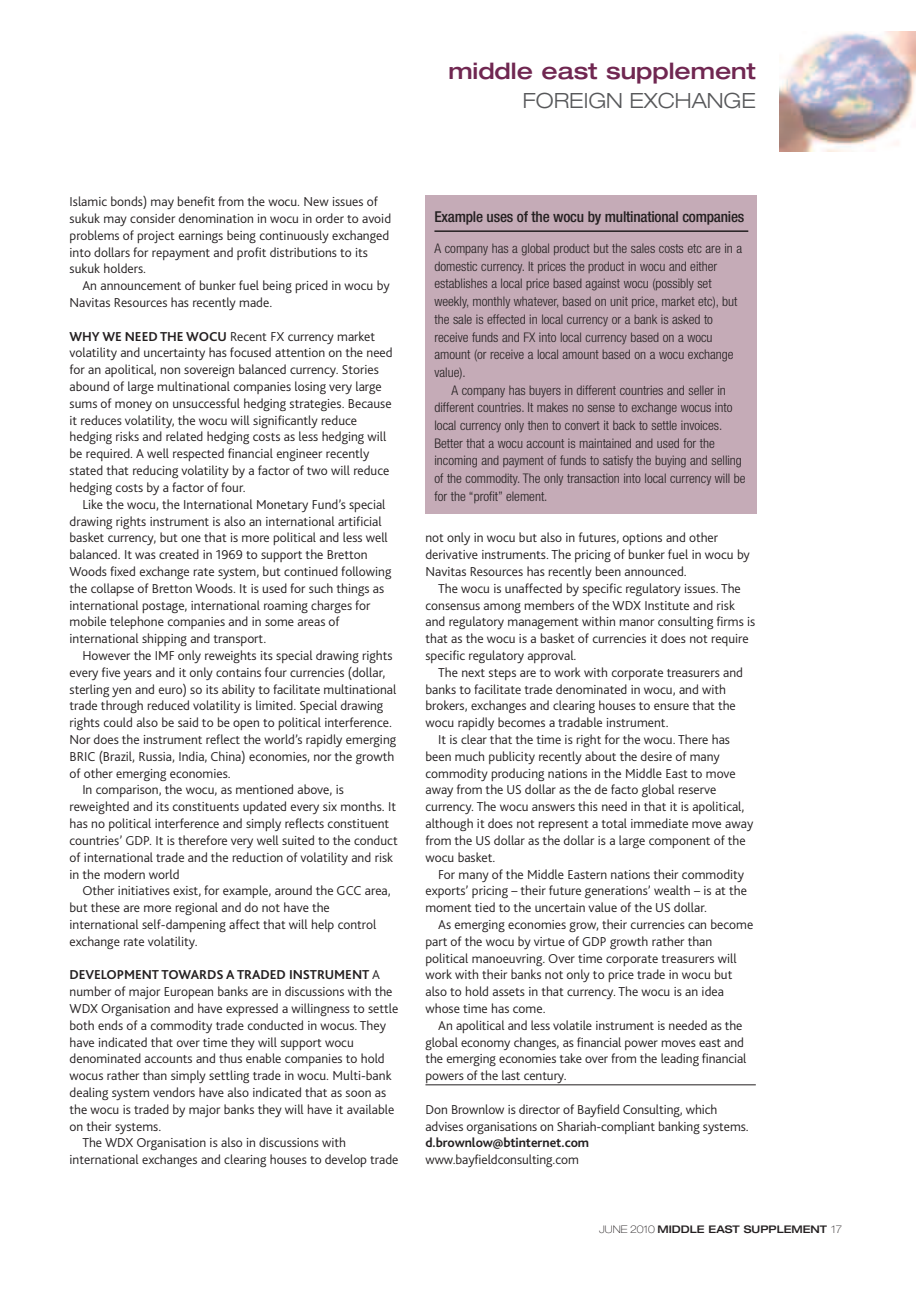
<style>
.page{position:relative;width:919px;height:1289px;background:#fff}
.page>*{position:absolute;margin:0;border:0;box-sizing:border-box;transform-origin:0 0}
.t1{font:500 expanded 22.5px "Helvetica Neue";color:#702751}
.t2{font:300 expanded 21px "Helvetica Neue";color:#57585a}
.t3{font:500 condensed 15px "Helvetica Neue";letter-spacing:-.015em;color:#231f20}
.t4{font:300 13.5px/16.8px "Bliss 2";color:#231f20}
.t5{font:700 13.5px "Bliss 2";letter-spacing:-.005em;color:#231f20}
.t6{font:300 condensed 13.2px/17.7px "Helvetica Neue";color:#231f20}
.t7{font:500 expanded 10.5px "Helvetica Neue";color:#231f20}
.s1{font-weight:700}
.s2{font-weight:300}
.s3{font-weight:100}
</style>
<div class="page">
<hr style="left:425px;top:1084px;width:330px;height:1px;background:#231f20">
<div style="left:425px;top:195px;width:332px;height:319px;background:#c5abb7"></div>
<hr style="left:434px;top:230px;width:314px;height:2px;background:#231f20">
<img style="left:779px;top:31px;width:135px;height:120px">
<h1 class="t1" style="left:448px;top:63px;width:309px">middle east supplement</h1>
<h2 class="t2" style="left:523px;top:93px;width:234px">FOREIGN EXCHANGE</h2>
<p class="t4" style="left:70px;top:194px;width:323px">Islamic bonds) may benefit from the wocu. New issues of sukuk may consider denomination in wocu in order to avoid problems of project earnings being continuously exchanged into dollars for repayment and profit distributions to its sukuk holders.</p>
<p class="t4" style="left:70px;top:278px;width:321px;text-indent:13px">An announcement of bunker fuel being priced in wocu by<br>Navitas Resources has recently made.</p>
<p class="t4" style="left:70px;top:329px;width:324px"><span class="s1">WHY WE NEED THE WOCU</span> Recent FX currency market volatility and uncertainty has focused attention on the need for an apolitical, non sovereign balanced currency. Stories abound of large multinational companies losing very large sums of money on unsuccessful hedging strategies. Because it reduces volatility, the wocu will significantly reduce hedging risks and related hedging costs as less hedging will be required. A well respected financial engineer recently stated that reducing volatility by a factor of two will reduce hedging costs by a factor of four.</p>
<p class="t4" style="left:70px;top:497px;width:323px;text-indent:13px">Like the wocu, the International Monetary Fund’s special drawing rights instrument is also an international artificial basket currency, but one that is more political and less well balanced. It was created in 1969 to support the Bretton Woods fixed exchange rate system, but continued following the collapse of Bretton Woods. It is used for such things as international postage, international roaming charges for mobile telephone companies and in some areas of international shipping and transport.</p>
<p class="t4" style="left:82px;top:648px;width:312px">However the IMF only reweights its special drawing rights</p>
<p class="t4" style="left:70px;top:665px;width:317px">every five years and it only contains four currencies (dollar,</p>
<p class="t4" style="left:70px;top:682px;width:328px">sterling yen and euro) so its ability to facilitate multinational</p>
<p class="t4" style="left:70px;top:698px;width:315px">trade through reduced volatility is limited. Special drawing</p>
<p class="t4" style="left:70px;top:715px;width:324px">rights could also be said to be open to political interference.</p>
<p class="t4" style="left:70px;top:732px;width:328px">Nor does the instrument reflect the world’s rapidly emerging</p>
<p class="t4" style="left:70px;top:749px;width:326px">BRIC (Brazil, Russia, India, China) economies, nor the growth</p>
<p class="t4" style="left:70px;top:766px;width:163px">of other emerging economies.</p>
<p class="t4" style="left:82px;top:782px;width:263px">In comparison, the wocu, as mentioned above, is</p>
<p class="t4" style="left:70px;top:799px;width:328px">reweighted and its constituents updated every six months. It</p>
<p class="t4" style="left:70px;top:816px;width:321px">has no political interference and simply reflects constituent</p>
<p class="t4" style="left:70px;top:833px;width:329px">countries’ GDP. It is therefore very well suited to the conduct</p>
<p class="t4" style="left:70px;top:850px;width:325px">of international trade and the reduction of volatility and risk</p>
<p class="t4" style="left:70px;top:866px;width:112px">in the modern world</p>
<p class="t4" style="left:82px;top:883px;width:310px">Other initiatives exist, for example, around the GCC area,</p>
<p class="t4" style="left:70px;top:900px;width:262px">but these are more regional and do not have the</p>
<p class="t4" style="left:70px;top:917px;width:308px">international self-dampening affect that will help control</p>
<p class="t4" style="left:70px;top:934px;width:130px">exchange rate volatility.</p>
<p class="t5" style="left:70px;top:969px;width:312px">DEVELOPMENT TOWARDS A TRADED INSTRUMENT <span class="s2">A</span></p>
<p class="t4" style="left:70px;top:984px;width:324px">number of major European banks are in discussions with the</p>
<p class="t4" style="left:70px;top:1001px;width:330px">WDX Organisation and have expressed a willingness to settle</p>
<p class="t4" style="left:70px;top:1018px;width:318px">both ends of a commodity trade conducted in wocus. They</p>
<p class="t4" style="left:70px;top:1034px;width:286px">have indicated that over time they will support wocu</p>
<p class="t4" style="left:70px;top:1051px;width:317px">denominated accounts and thus enable companies to hold</p>
<p class="t4" style="left:70px;top:1068px;width:323px">wocus rather than simply settling trade in wocu. Multi-bank</p>
<p class="t4" style="left:70px;top:1085px;width:318px">dealing system vendors have also indicated that as soon as</p>
<p class="t4" style="left:70px;top:1102px;width:326px">the wocu is traded by major banks they will have it available</p>
<p class="t4" style="left:70px;top:1118px;width:93px">on their systems.</p>
<p class="t4" style="left:82px;top:1135px;width:265px">The WDX Organisation is also in discussions with</p>
<p class="t4" style="left:70px;top:1152px;width:330px">international exchanges and clearing houses to develop trade</p>
<p class="t3" style="left:434px;top:211px;width:311px">Example uses of the wocu by multinational companies</p>
<p class="t6" style="left:434px;top:241px;width:309px">A company has a global product but the sales costs etc are in a domestic currency. It prices the product in wocu and either establishes a local price based against wocu (possibly set weekly, monthly whatever, based on unit price, market etc), but the sale is effected in local currency or a bank is asked to receive funds and FX into local currency based on a wocu amount (or receive a local amount based on a wocu exchange value).</p>
<p class="t6" style="left:434px;top:382px;width:313px;text-indent:17px">A company has buyers in different countries and seller in different countries. It makes no sense to exchange wocus into local currency only then to convert it back to settle invoices.<br>Better that a wocu account is maintained and used for the incoming and payment of funds to satisfy the buying and selling of the commodity. The only transaction into local currency will be for the “profit” element.</p>
<p class="t4" style="left:425px;top:530px;width:326px">not only in wocu but also in futures, options and other derivative instruments. The pricing of bunker fuel in wocu by<br>Navitas Resources has recently been announced.</p>
<p class="t4" style="left:425px;top:581px;width:331px;text-indent:13px">The wocu is unaffected by specific regulatory issues. The consensus among members of the WDX Institute and risk and regulatory management within manor consulting firms is that as the wocu is a basket of currencies it does not require specific regulatory approval.</p>
<p class="t4" style="left:425px;top:665px;width:319px;text-indent:13px">The next steps are to work with corporate treasurers and banks to facilitate trade denominated in wocu, and with brokers, exchanges and clearing houses to ensure that the wocu rapidly becomes a tradable instrument.</p>
<p class="t4" style="left:425px;top:732px;width:329px;text-indent:13px">It is clear that the time is right for the wocu. There has been much publicity recently about the desire of many commodity producing nations in the Middle East to move away from the US dollar as the de facto global reserve currency. The wocu answers this need in that it is apolitical, although it does not represent a total immediate move away from the US dollar as the dollar is a large component of the wocu basket.</p>
<p class="t4" style="left:425px;top:866px;width:323px;text-indent:13px">For many of the Middle Eastern nations their commodity exports’ pricing – their future generations’ wealth – is at the moment tied to the uncertain value of the US dollar.</p>
<p class="t4" style="left:425px;top:917px;width:329px;text-indent:13px">As emerging economies grow, their currencies can become part of the wocu by virtue of GDP growth rather than political manoeuvring. Over time corporate treasurers will work with their banks not only to price trade in wocu but also to hold assets in that currency. The wocu is an idea whose time has come.</p>
<p class="t4" style="left:425px;top:1018px;width:322px;text-indent:13px">An apolitical and less volatile instrument is needed as the global economy changes, as financial power moves east and the emerging economies take over from the leading financial powers of the last century.</p>
<p class="t4" style="left:425px;top:1102px;width:325px">Don Brownlow is director of Bayfield Consulting, which advises organisations on Shariah-compliant banking systems.</p>
<p class="t5" style="left:425px;top:1137px;width:165px">d.brownlow@btinternet.com</p>
<p class="t4" style="left:425px;top:1152px;width:155px">www.bayfieldconsulting.com</p>
<p class="t7" style="left:599px;top:1225px;width:244px"><span class="s3">JUNE 2010</span> MIDDLE EAST SUPPLEMENT <span class="s3">17</span></p>
</div>
